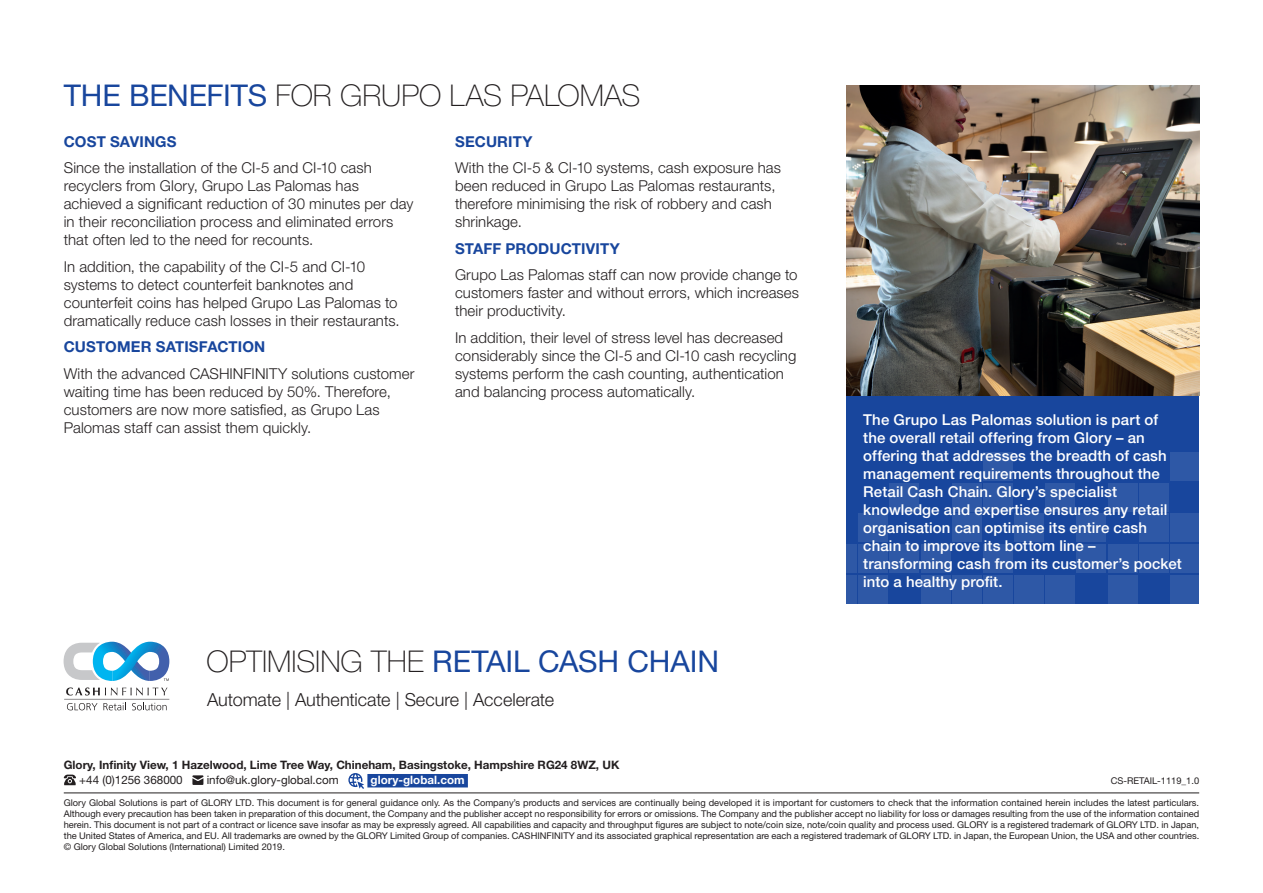
<style>
.page{position:relative;width:1263px;height:893px;background:#fff}
.page>*{position:absolute;margin:0;border:0;box-sizing:border-box;transform-origin:0 0}
.t1{font:100 30px "Helvetica Neue LT Std";color:#231f20}
.t2{font:30px "Helvetica Neue LT Std";letter-spacing:-.005em;color:#18469d}
.t3{font:300 18px "Helvetica Neue LT Std";letter-spacing:-.005em;color:#231f20}
.t4{font:300 15px/18px "Helvetica Neue LT Std";letter-spacing:.005em;color:#231f20}
.t5{font:500 15px/18px "Helvetica Neue LT Std";letter-spacing:.005em;color:#fff}
.t6{font:700 15px "Helvetica Neue LT Std";letter-spacing:.01em;color:#18469d}
.t7{font:700 11.7px "Helvetica Neue LT Std";color:#231f20}
.t8{font:11.7px "Helvetica Neue LT Std";color:#231f20}
.t9{font:700 11.7px "Helvetica Neue LT Std";color:#fff}
.t10{font:9.3px/11.1px "Helvetica Neue LT Std";color:#231f20;text-align:justify}
.s1{font-weight:400;color:#18469d}
.s2{font-weight:100;color:#231f20}
</style>
<div class="page">
<hr style="left:64px;top:792px;width:1135px;height:1px;background:#231f20">
<div style="left:367px;top:774px;width:101px;height:13px;background:#18469d"></div>
<svg style="left:64px;top:775px;width:12px;height:10px"></svg>
<svg style="left:192px;top:775px;width:11px;height:10px"></svg>
<svg style="left:348px;top:773px;width:16px;height:16px"></svg>
<div style="left:846px;top:395px;width:353px;height:209px;background:#18469d"></div>
<img style="left:846px;top:85px;width:353px;height:310px">
<div style="left:983px;top:452px;width:29px;height:29px;background:#2e58a6"></div>
<div style="left:1170px;top:452px;width:29px;height:29px;background:#2e58a6"></div>
<div style="left:890px;top:483px;width:29px;height:29px;background:#2e58a6"></div>
<div style="left:952px;top:483px;width:29px;height:29px;background:#2e58a6"></div>
<div style="left:983px;top:483px;width:29px;height:29px;background:#2e58a6"></div>
<div style="left:1046px;top:483px;width:29px;height:29px;background:#2e58a6"></div>
<div style="left:1108px;top:483px;width:29px;height:29px;background:#2e58a6"></div>
<div style="left:1139px;top:483px;width:29px;height:29px;background:#2e58a6"></div>
<div style="left:859px;top:514px;width:29px;height:28px;background:#2e58a6"></div>
<div style="left:952px;top:514px;width:29px;height:28px;background:#2e58a6"></div>
<div style="left:1014px;top:514px;width:30px;height:28px;background:#2e58a6"></div>
<div style="left:1077px;top:514px;width:29px;height:28px;background:#2e58a6"></div>
<div style="left:1139px;top:514px;width:29px;height:28px;background:#2e58a6"></div>
<div style="left:1170px;top:514px;width:29px;height:28px;background:#2e58a6"></div>
<div style="left:846px;top:544px;width:10px;height:29px;background:#2e58a6"></div>
<div style="left:859px;top:544px;width:29px;height:29px;background:#2e58a6"></div>
<div style="left:890px;top:544px;width:29px;height:29px;background:#2e58a6"></div>
<div style="left:921px;top:544px;width:29px;height:29px;background:#2e58a6"></div>
<div style="left:983px;top:544px;width:29px;height:29px;background:#2e58a6"></div>
<div style="left:1077px;top:544px;width:29px;height:29px;background:#2e58a6"></div>
<div style="left:1108px;top:544px;width:29px;height:29px;background:#2e58a6"></div>
<div style="left:1139px;top:544px;width:29px;height:29px;background:#2e58a6"></div>
<div style="left:1170px;top:544px;width:29px;height:29px;background:#2e58a6"></div>
<div style="left:846px;top:575px;width:10px;height:28px;background:#2e58a6"></div>
<div style="left:859px;top:575px;width:29px;height:28px;background:#2e58a6"></div>
<div style="left:921px;top:575px;width:29px;height:28px;background:#2e58a6"></div>
<div style="left:952px;top:575px;width:29px;height:28px;background:#2e58a6"></div>
<div style="left:983px;top:575px;width:29px;height:28px;background:#2e58a6"></div>
<div style="left:1014px;top:575px;width:30px;height:28px;background:#2e58a6"></div>
<div style="left:1046px;top:575px;width:29px;height:28px;background:#2e58a6"></div>
<div style="left:1108px;top:575px;width:29px;height:28px;background:#2e58a6"></div>
<div style="left:1170px;top:575px;width:29px;height:28px;background:#2e58a6"></div>
<svg style="left:63px;top:641px;width:107px;height:70px"></svg>
<h1 class="t1" style="left:64px;top:79px;width:578px"><span class="s1">THE BENEFITS</span> FOR GRUPO LAS PALOMAS</h1>
<h3 class="t6" style="left:64px;top:132px;width:114px">COST SAVINGS</h3>
<p class="t4" style="left:64px;top:159px;width:351px">Since the installation of the CI-5 and CI-10 cash recyclers from Glory, Grupo Las Palomas has achieved a significant reduction of 30 minutes per day in their reconciliation process and eliminated errors that often led to the need for recounts.</p>
<h3 class="t4" style="left:64px;top:257px;width:337px">In addition, the capability of the CI-5 and CI-10 systems to detect counterfeit banknotes and counterfeit coins has helped Grupo Las Palomas to dramatically reduce cash losses in their restaurants.</h3>
<h3 class="t6" style="left:64px;top:338px;width:203px">CUSTOMER SATISFACTION</h3>
<h3 class="t4" style="left:64px;top:364px;width:352px">With the advanced CASHINFINITY solutions customer waiting time has been reduced by 50%. Therefore, customers are now more satisfied, as Grupo Las Palomas staff can assist them quickly.</h3>
<h3 class="t6" style="left:455px;top:132px;width:79px">SECURITY</h3>
<h3 class="t4" style="left:455px;top:159px;width:327px">With the CI-5 &amp; CI-10 systems, cash exposure has been reduced in Grupo Las Palomas restaurants, therefore minimising the risk of robbery and cash shrinkage.</h3>
<h3 class="t6" style="left:455px;top:239px;width:166px">STAFF PRODUCTIVITY</h3>
<h3 class="t4" style="left:455px;top:266px;width:346px;text-align:justify">Grupo Las Palomas staff can now provide change to customers faster and without errors, which increases their productivity.</h3>
<h3 class="t4" style="left:455px;top:328px;width:343px">In addition, their level of stress level has decreased considerably since the CI-5 and CI-10 cash recycling systems perform the cash counting, authentication and balancing process automatically.</h3>
<h1 class="t2" style="left:207px;top:643px;width:514px"><span class="s2">OPTIMISING THE</span> RETAIL CASH CHAIN</h1>
<h2 class="t3" style="left:207px;top:688px;width:348px">Automate | Authenticate | Secure | Accelerate</h2>
<p class="t5" style="left:863px;top:410px;width:320px">The Grupo Las Palomas solution is part of the overall retail offering from Glory – an offering that addresses the breadth of cash management requirements throughout the Retail Cash Chain. Glory’s specialist knowledge and expertise ensures any retail organisation can optimise its entire cash chain to improve its bottom line – transforming cash from its customer’s pocket into a healthy profit.</p>
<p class="t7" style="left:64px;top:758px;width:557px">Glory, Infinity View, 1 Hazelwood, Lime Tree Way, Chineham, Basingstoke, Hampshire RG24 8WZ, UK</p>
<p class="t8" style="left:79px;top:773px;width:105px">+44 (0)1256 368000</p>
<p class="t8" style="left:207px;top:773px;width:134px">info@uk.glory-global.com</p>
<p class="t9" style="left:371px;top:773px;width:96px">glory-global.com</p>
<p class="t10" style="left:64px;top:797px;width:1137px">Glory Global Solutions is part of GLORY LTD. This document is for general guidance only. As the Company’s products and services are continually being developed it is important for customers to check that the information contained herein includes the latest particulars.<br>Although every precaution has been taken in preparation of this document, the Company and the publisher accept no responsibility for errors or omissions. The Company and the publisher accept no liability for loss or damages resulting from the use of the information contained herein. This document is not part of a contract or licence save insofar as may be expressly agreed. All capabilities and capacity and throughput figures are subject to note/coin size, note/coin quality and process used. GLORY is a registered trademark of GLORY LTD. in Japan, the United States of America, and EU. All trademarks are owned by the GLORY Limited Group of companies. CASHINFINITY and its associated graphical representation are each a registered trademark of GLORY LTD. in Japan, the European Union, the USA and other countries. © Glory Global Solutions (International) Limited 2019.</p>
<p class="t10" style="left:1111px;top:775px;width:90px">CS-RETAIL-1119_1.0</p>
</div>
